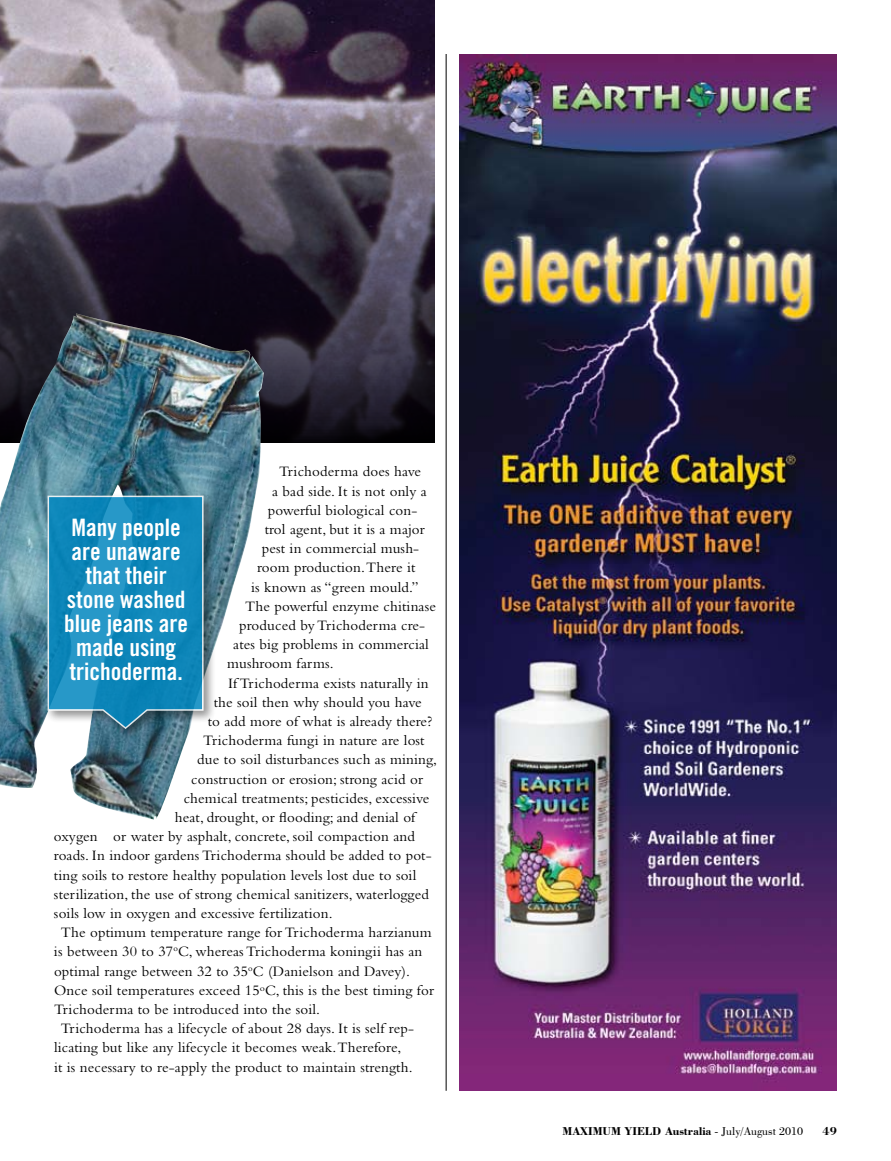
<style>
.page{position:relative;width:891px;height:1161px;background:#fff}
.page>*{position:absolute;margin:0;border:0;box-sizing:border-box;transform-origin:0 0}
.t1{font:24px/24px "Trade Gothic LT Std Bd Cn 20";color:#fff;text-align:center}
.t2{font:15px "Bembo Std";letter-spacing:.01em;color:#000}
.t3{font:15px "Bembo Std";letter-spacing:.05em;color:#000}
.t4{font:15px "Bembo Std";letter-spacing:.04em;color:#000}
.t5{font:15px "Bembo Std";letter-spacing:.1em;color:#000}
.t6{font:700 12px "Bodoni BT";color:#000}
.s1{font-weight:400}
</style>
<div class="page">
<img style="left:0;top:0;width:435px;height:78px">
<svg style="left:0;top:78px;width:435px;height:365px;background:#504958"></svg>
<hr style="left:446px;top:54px;width:1px;height:1037px;background:#000">
<img style="left:459px;top:54px;width:378px;height:1037px">
<img style="left:0;top:313px;width:264px;height:507px">
<div style="left:44px;top:492px;width:172px;height:249px;background:#000;opacity:.5"></div>
<svg style="left:47px;top:495px;width:157px;height:235px;background:#218ebb"></svg>
<p class="t2" style="left:279px;top:463px;width:144px">Trichoderma does have</p>
<p class="t2" style="left:272px;top:482px;width:156px">a bad side. It is not only a</p>
<p class="t2" style="left:268px;top:501px;width:151px">powerful biological con-</p>
<p class="t2" style="left:265px;top:521px;width:162px">trol agent, but it is a major</p>
<p class="t5" style="left:262px;top:540px;width:159px">pest in commercial mush-</p>
<p class="t2" style="left:257px;top:559px;width:160px">room production. There it</p>
<p class="t2" style="left:251px;top:578px;width:169px">is known as “green mould.”</p>
<p class="t2" style="left:245px;top:597px;width:192px">The powerful enzyme chitinase</p>
<p class="t2" style="left:239px;top:617px;width:187px">produced by Trichoderma cre-</p>
<p class="t4" style="left:233px;top:636px;width:197px">ates big problems in commercial</p>
<p class="t2" style="left:227px;top:655px;width:108px">mushroom farms.</p>
<p class="t2" style="left:228px;top:674px;width:202px">If Trichoderma exists naturally in</p>
<p class="t2" style="left:214px;top:693px;width:210px">the soil then why should you have</p>
<p class="t2" style="left:208px;top:713px;width:226px">to add more of what is already there?</p>
<p class="t2" style="left:203px;top:732px;width:223px">Trichoderma fungi in nature are lost</p>
<p class="t2" style="left:197px;top:751px;width:241px">due to soil disturbances such as mining,</p>
<p class="t2" style="left:191px;top:770px;width:234px">construction or erosion; strong acid or</p>
<p class="t2" style="left:184px;top:789px;width:247px">chemical treatments; pesticides, excessive</p>
<p class="t2" style="left:175px;top:809px;width:244px">heat, drought, or flooding; and denial of</p>
<p class="t2" style="left:54px;top:828px;width:362px">oxygen or water by asphalt, concrete, soil compaction and</p>
<p class="t2" style="left:54px;top:847px;width:379px">roads. In indoor gardens Trichoderma should be added to pot-</p>
<p class="t2" style="left:54px;top:866px;width:364px">ting soils to restore healthy population levels lost due to soil</p>
<p class="t2" style="left:54px;top:885px;width:377px">sterilization, the use of strong chemical sanitizers, waterlogged</p>
<p class="t2" style="left:54px;top:905px;width:280px">soils low in oxygen and excessive fertilization.</p>
<p class="t2" style="left:61px;top:924px;width:371px">The optimum temperature range for Trichoderma harzianum</p>
<p class="t2" style="left:54px;top:943px;width:370px">is between 30 to 37<sup>o</sup>C, whereas Trichoderma koningii has an</p>
<p class="t2" style="left:54px;top:962px;width:358px">optimal range between 32 to 35<sup>o</sup>C (Danielson and Davey).</p>
<p class="t2" style="left:54px;top:981px;width:382px">Once soil temperatures exceed 15oC, this is the best timing for</p>
<p class="t2" style="left:54px;top:1001px;width:268px">Trichoderma to be introduced into the soil.</p>
<p class="t2" style="left:61px;top:1020px;width:355px">Trichoderma has a lifecycle of about 28 days. It is self rep-</p>
<p class="t2" style="left:54px;top:1039px;width:349px">licating but like any lifecycle it becomes weak. Therefore,</p>
<p class="t3" style="left:54px;top:1058px;width:360px">it is necessary to re-apply the product to maintain strength.</p>
<h1 class="t1" style="left:64px;top:516px;width:125px">Many people are unaware that their stone washed blue jeans are made using trichoderma.</h1>
<p class="t6" style="left:563px;top:1123px;width:242px">MAXIMUM YIELD Australia <span class="s1">- July/August 2010</span></p>
<p class="t6" style="left:823px;top:1123px;width:16px">49</p>
</div>
